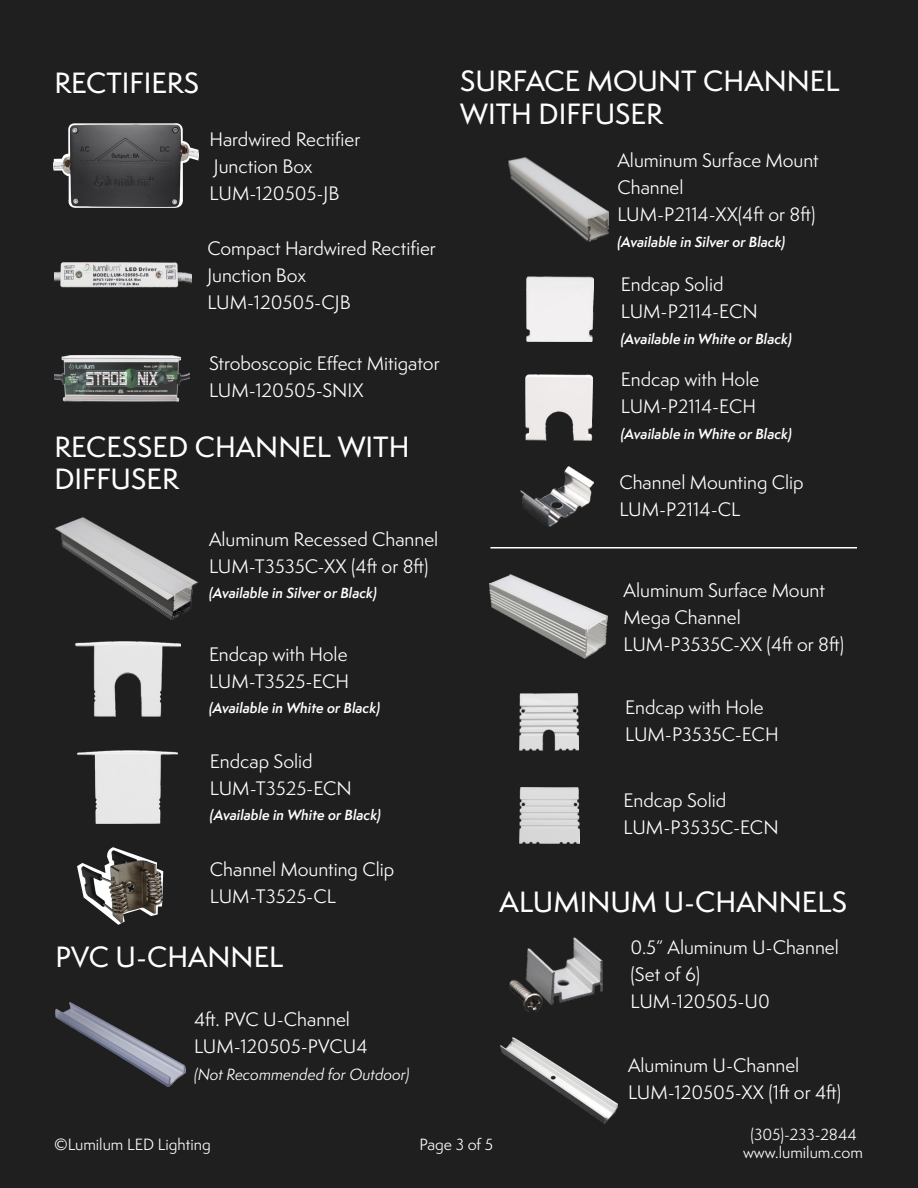
<style>
.page{position:relative;width:918px;height:1188px;background:#1f1f1f}
.page>*{position:absolute;margin:0;border:0;box-sizing:border-box;transform-origin:0 0}
.t1{font:500 27px/32.4px "Semplicita Pro";color:#fff}
.t2{font:18px/27px "Semplicita Pro";color:#fff}
.t3{font:15px "Semplicita Pro";color:#fff}
.t4{font:italic 15px "Semplicita Pro";color:#fff}
.t5{font:italic 600 13.5px "Semplicita Pro";color:#fff}
</style>
<div class="page">
<img style="left:510px;top:938px;width:93px;height:73px">
<img style="left:500px;top:1038px;width:117px;height:85px">
<img style="left:521px;top:467px;width:72px;height:60px">
<img style="left:526px;top:374px;width:66px;height:66px">
<img style="left:509px;top:157px;width:100px;height:84px">
<img style="left:489px;top:574px;width:118px;height:84px">
<img style="left:55px;top:1002px;width:130px;height:84px">
<hr style="left:490px;top:547px;width:367px;height:2px;background:#fff">
<img style="left:55px;top:517px;width:143px;height:102px">
<img style="left:54px;top:263px;width:137px;height:25px">
<img style="left:54px;top:355px;width:136px;height:46px">
<div style="left:526px;top:276px;width:67px;height:65px;background:#f1f0f0"></div>
<img style="left:519px;top:694px;width:60px;height:57px">
<img style="left:520px;top:787px;width:59px;height:57px">
<img style="left:76px;top:642px;width:105px;height:74px">
<img style="left:77px;top:751px;width:101px;height:72px">
<svg style="left:70px;top:123px;width:111px;height:85px"></svg>
<img style="left:54px;top:125px;width:144px;height:81px">
<svg style="left:77px;top:847px;width:45px;height:78px"></svg>
<img style="left:81px;top:850px;width:82px;height:73px">
<p class="t1" style="left:54px;top:67px;width:146px">RECTIFIERS</p>
<p class="t2" style="left:210px;top:126px;width:152px">Hardwired Rectifier</p>
<p class="t2" style="left:214px;top:153px;width:100px">Junction Box</p>
<p class="t2" style="left:210px;top:180px;width:131px">LUM-120505-JB</p>
<p class="t2" style="left:207px;top:234px;width:230px">Compact Hardwired Rectifier<br>Junction Box</p>
<p class="t2" style="left:207px;top:288px;width:145px">LUM-120505-CJB</p>
<p class="t2" style="left:209px;top:349px;width:232px">Stroboscopic Effect Mitigator</p>
<p class="t2" style="left:209px;top:376px;width:156px">LUM-120505-SNIX</p>
<p class="t1" style="left:54px;top:430px;width:357px">RECESSED CHANNEL WITH<br>DIFFUSER</p>
<p class="t2" style="left:209px;top:525px;width:231px">Aluminum Recessed Channel</p>
<p class="t2" style="left:209px;top:552px;width:221px">LUM-T3535C-XX (4ft or 8ft)</p>
<p class="t5" style="left:209px;top:584px;width:169px">(Available in Silver or Black)</p>
<p class="t2" style="left:209px;top:640px;width:140px">Endcap with Hole</p>
<p class="t2" style="left:209px;top:667px;width:142px">LUM-T3525-ECH</p>
<p class="t5" style="left:209px;top:699px;width:173px">(Available in White or Black)</p>
<p class="t2" style="left:210px;top:747px;width:104px">Endcap Solid</p>
<p class="t2" style="left:210px;top:774px;width:143px">LUM-T3525-ECN</p>
<p class="t5" style="left:210px;top:805px;width:173px">(Available in White or Black)</p>
<p class="t2" style="left:210px;top:856px;width:186px">Channel Mounting Clip</p>
<p class="t2" style="left:210px;top:883px;width:128px">LUM-T3525-CL</p>
<p class="t1" style="left:55px;top:940px;width:230px">PVC U-CHANNEL</p>
<p class="t2" style="left:194px;top:1006px;width:158px">4ft. PVC U-Channel</p>
<p class="t2" style="left:194px;top:1033px;width:175px">LUM-120505-PVCU4</p>
<p class="t4" style="left:194px;top:1064px;width:217px">(Not Recommended for Outdoor)</p>
<p class="t1" style="left:460px;top:65px;width:381px">SURFACE MOUNT CHANNEL<br>WITH DIFFUSER</p>
<p class="t2" style="left:617px;top:147px;width:203px">Aluminum Surface Mount<br>Channel</p>
<p class="t2" style="left:617px;top:201px;width:199px">LUM-P2114-XX(4ft or 8ft)</p>
<p class="t5" style="left:617px;top:232px;width:169px">(Available in Silver or Black)</p>
<p class="t2" style="left:621px;top:271px;width:104px">Endcap Solid</p>
<p class="t2" style="left:621px;top:298px;width:138px">LUM-P2114-ECN</p>
<p class="t5" style="left:621px;top:329px;width:173px">(Available in White or Black)</p>
<p class="t2" style="left:621px;top:366px;width:140px">Endcap with Hole</p>
<p class="t2" style="left:621px;top:393px;width:137px">LUM-P2114-ECH</p>
<p class="t5" style="left:621px;top:424px;width:173px">(Available in White or Black)</p>
<p class="t2" style="left:619px;top:468px;width:186px">Channel Mounting Clip</p>
<p class="t2" style="left:619px;top:495px;width:123px">LUM-P2114-CL</p>
<p class="t2" style="left:624px;top:577px;width:203px">Aluminum Surface Mount<br>Mega Channel</p>
<p class="t2" style="left:624px;top:631px;width:222px">LUM-P3535C-XX (4ft or 8ft)</p>
<p class="t2" style="left:625px;top:694px;width:140px">Endcap with Hole</p>
<p class="t2" style="left:625px;top:721px;width:155px">LUM-P3535C-ECH</p>
<p class="t2" style="left:624px;top:787px;width:104px">Endcap Solid</p>
<p class="t2" style="left:624px;top:814px;width:157px">LUM-P3535C-ECN</p>
<p class="t1" style="left:500px;top:886px;width:349px">ALUMINUM U-CHANNELS</p>
<p class="t2" style="left:631px;top:933px;width:210px">0.5” Aluminum U-Channel</p>
<p class="t2" style="left:631px;top:960px;width:71px">(Set of 6)</p>
<p class="t2" style="left:631px;top:987px;width:141px">LUM-120505-U0</p>
<p class="t2" style="left:628px;top:1052px;width:173px">Aluminum U-Channel</p>
<p class="t2" style="left:628px;top:1079px;width:215px">LUM-120505-XX (1ft or 4ft)</p>
<p class="t3" style="left:54px;top:1134px;width:158px">©Lumilum LED Lighting</p>
<p class="t3" style="left:420px;top:1134px;width:75px">Page 3 of 5</p>
<p class="t3" style="left:750px;top:1124px;width:108px">(305)-233-2844</p>
<p class="t3" style="left:743px;top:1142px;width:121px">www.lumilum.com</p>
</div>
